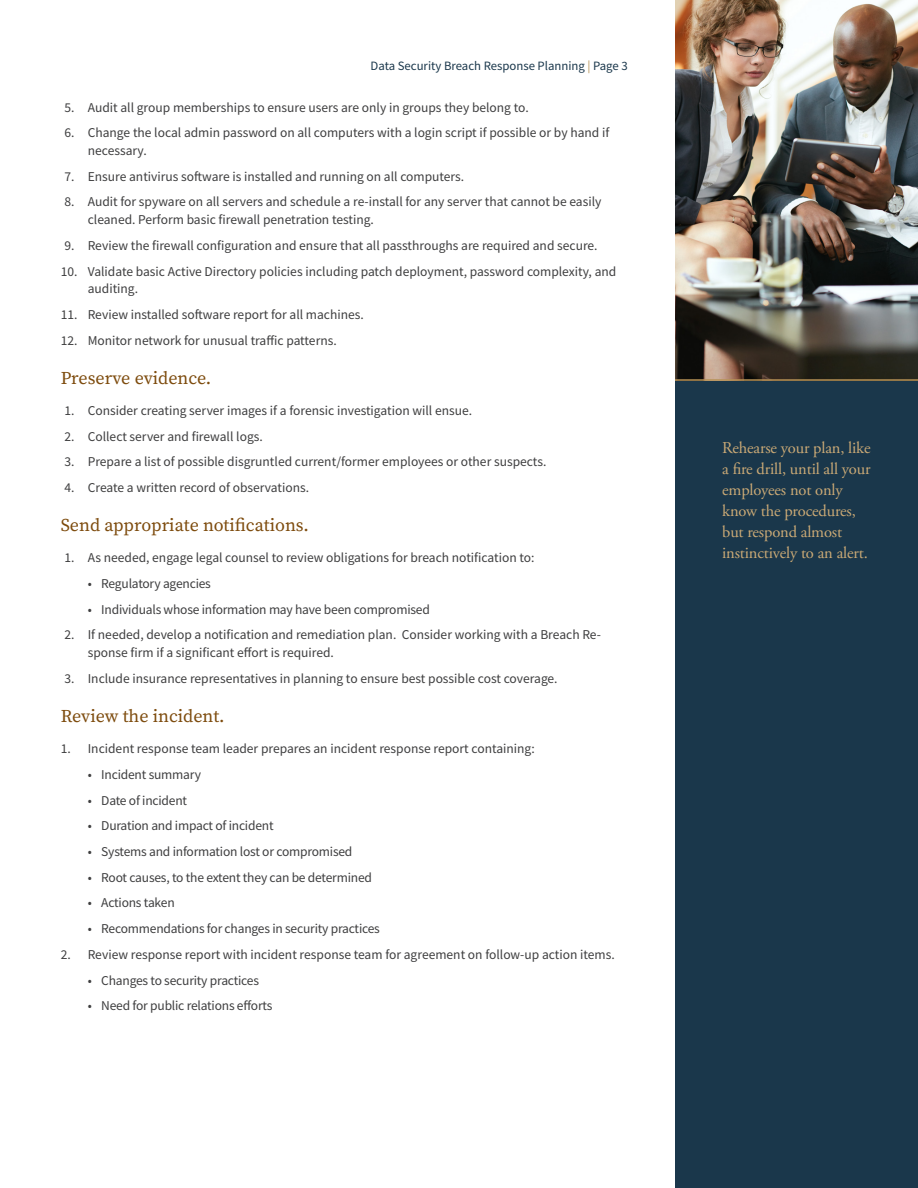
<style>
.page{position:relative;width:918px;height:1188px;background:#fff}
.page>*{position:absolute;margin:0;border:0;box-sizing:border-box;transform-origin:0 0}
.Sub_Subhead{font:18px "Source Serif Pro";color:#7d4b0d}
.Sidebar{font:16.5px/21px "Adobe Garamond Pro";letter-spacing:-.01em;color:#cbaa76}
.Body_Copy_Numbered{font:13.5px/17.7px "Source Sans Pro";color:#3e3e3f}
.Checklist_Body{font:13.5px "Source Sans Pro";letter-spacing:-.015em;color:#3e3e3f}
.t1{font:12.75px "Source Sans Pro";color:#1a374b}
.s1{color:#b79256}
</style>
<div class="page">
<div style="left:675px;top:0;width:243px;height:1188px;background:#1a374b"></div>
<img style="left:675px;top:0;width:243px;height:379px">
<hr style="left:675px;top:379px;width:243px;height:2px;background:#b79256">
<p class="t1" style="left:371px;top:58px;width:259px">Data Security Breach Response Planning <span class="s1">|</span> Page 3</p>
<p class="Body_Copy_Numbered" style="left:65px;top:98px;width:466px">5. Audit all group memberships to ensure users are only in groups they belong to.</p>
<p class="Body_Copy_Numbered" style="left:88px;top:124px;width:523px;text-indent:-23px">6. Change the local admin password on all computers with a login script if possible or by hand if necessary.</p>
<p class="Body_Copy_Numbered" style="left:65px;top:167px;width:401px">7. Ensure antivirus software is installed and running on all computers.</p>
<p class="Body_Copy_Numbered" style="left:88px;top:193px;width:515px;text-indent:-23px">8. Audit for spyware on all servers and schedule a re-install for any server that cannot be easily cleaned. Perform basic firewall penetration testing.</p>
<p class="Body_Copy_Numbered" style="left:65px;top:236px;width:535px">9. Review the firewall configuration and ensure that all passthroughs are required and secure.</p>
<p class="Body_Copy_Numbered" style="left:88px;top:262px;width:530px;text-indent:-27px">10. Validate basic Active Directory policies including patch deployment, password complexity, and auditing.</p>
<p class="Body_Copy_Numbered" style="left:61px;top:305px;width:305px">11. Review installed software report for all machines.</p>
<p class="Body_Copy_Numbered" style="left:61px;top:331px;width:278px">12. Monitor network for unusual traffic patterns.</p>
<p class="Sub_Subhead" style="left:61px;top:367px;width:152px">Preserve evidence.</p>
<p class="Body_Copy_Numbered" style="left:65px;top:401px;width:409px">1. Consider creating server images if a forensic investigation will ensue.</p>
<p class="Body_Copy_Numbered" style="left:65px;top:427px;width:200px">2. Collect server and firewall logs.</p>
<p class="Body_Copy_Numbered" style="left:65px;top:453px;width:483px">3. Prepare a list of possible disgruntled current/former employees or other suspects.</p>
<p class="Body_Copy_Numbered" style="left:65px;top:479px;width:246px">4. Create a written record of observations.</p>
<p class="Sub_Subhead" style="left:61px;top:515px;width:250px">Send appropriate notifications.</p>
<p class="Body_Copy_Numbered" style="left:65px;top:549px;width:471px">1. As needed, engage legal counsel to review obligations for breach notification to:</p>
<p class="Checklist_Body" style="left:88px;top:575px;width:125px">• Regulatory agencies</p>
<p class="Checklist_Body" style="left:88px;top:601px;width:344px">• Individuals whose information may have been compromised</p>
<p class="Body_Copy_Numbered" style="left:88px;top:626px;width:515px;text-indent:-23px">2. If needed, develop a notification and remediation plan. Consider working with a Breach Re&shy;sponse firm if a significant effort is required.</p>
<p class="Body_Copy_Numbered" style="left:65px;top:669px;width:495px">3. Include insurance representatives in planning to ensure best possible cost coverage.</p>
<p class="Sub_Subhead" style="left:61px;top:705px;width:165px">Review the incident.</p>
<p class="Body_Copy_Numbered" style="left:61px;top:740px;width:476px">1. Incident response team leader prepares an incident response report containing:</p>
<p class="Checklist_Body" style="left:88px;top:766px;width:115px">• Incident summary</p>
<p class="Checklist_Body" style="left:88px;top:791px;width:101px">• Date of incident</p>
<p class="Checklist_Body" style="left:88px;top:817px;width:187px">• Duration and impact of incident</p>
<p class="Checklist_Body" style="left:88px;top:843px;width:266px">• Systems and information lost or compromised</p>
<p class="Checklist_Body" style="left:88px;top:869px;width:286px">• Root causes, to the extent they can be determined</p>
<p class="Checklist_Body" style="left:88px;top:894px;width:88px">• Actions taken</p>
<p class="Checklist_Body" style="left:88px;top:920px;width:294px">• Recommendations for changes in security practices</p>
<p class="Body_Copy_Numbered" style="left:61px;top:946px;width:556px">2. Review response report with incident response team for agreement on follow-up action items.</p>
<p class="Checklist_Body" style="left:88px;top:972px;width:173px">• Changes to security practices</p>
<p class="Checklist_Body" style="left:88px;top:997px;width:186px">• Need for public relations efforts</p>
<p class="Sidebar" style="left:722px;top:438px;width:150px">Rehearse your plan, like a fire drill, until all your employees not only know the procedures, but respond almost instinctively to an alert.</p>
</div>
